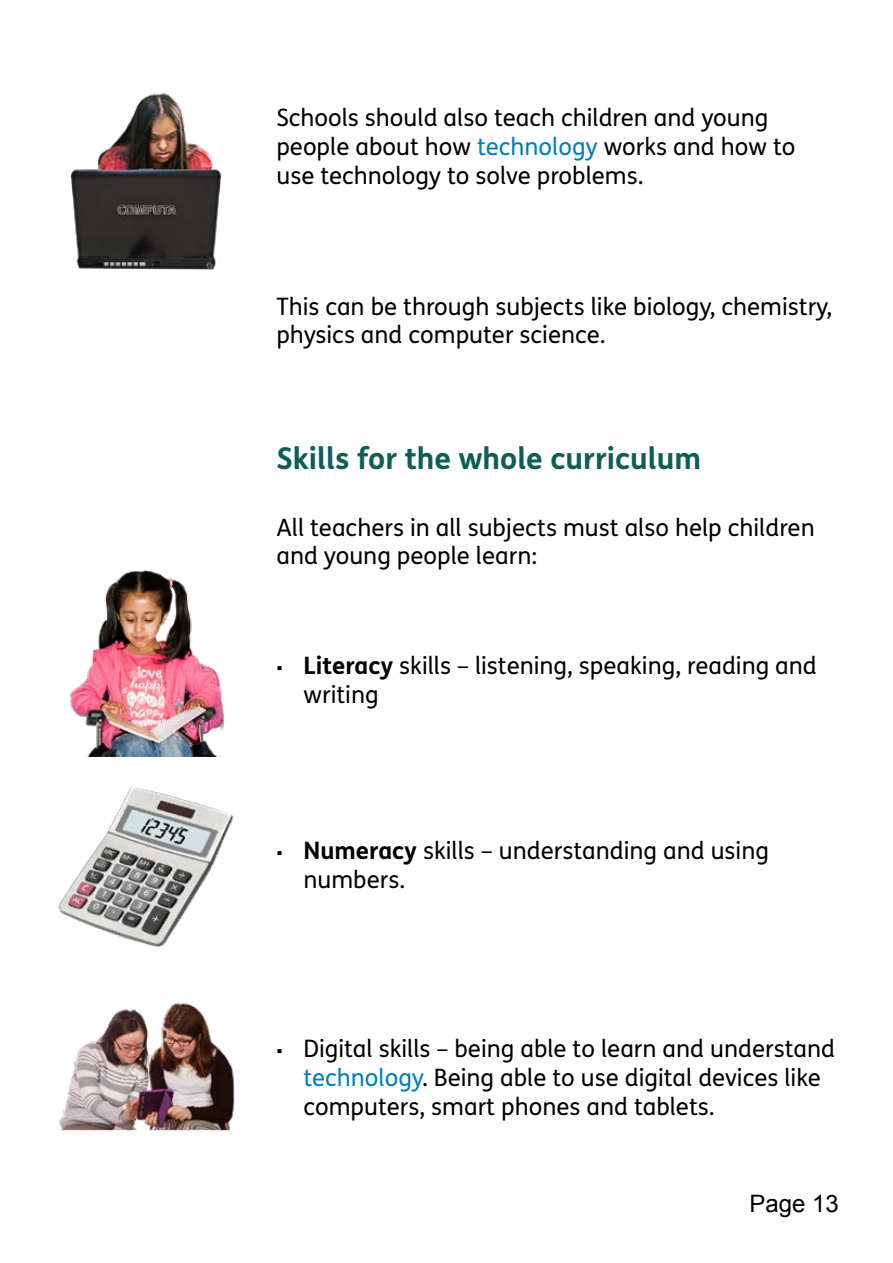
<style>
.page{position:relative;width:893px;height:1263px;background:#fff}
.page>*{position:absolute;margin:0;border:0;box-sizing:border-box;transform-origin:0 0}
.t1{font:700 30px "FS Me Pro";color:#0f5d55}
.t2{font:24px/28.8px "FS Me Pro";color:#000}
.t3{font:24px "Arial";color:#000}
.s1{color:#007eb7}
.s2{font-family:"Verdana";font-size:18px}
.s3{font-weight:700}
</style>
<div class="page">
<img style="left:70px;top:93px;width:152px;height:177px">
<img style="left:70px;top:570px;width:154px;height:186px">
<img style="left:58px;top:787px;width:176px;height:161px">
<img style="left:59px;top:1002px;width:176px;height:129px">
<p class="t2" style="left:276px;top:103px;width:521px">Schools should also teach children and young people about how <span class="s1">technology</span> works and how to use technology to solve problems.</p>
<p class="t2" style="left:276px;top:291px;width:557px">This can be through subjects like biology, chemistry, physics and computer science.</p>
<h2 class="t1" style="left:276px;top:435px;width:426px">Skills for the whole curriculum</h2>
<p class="t2" style="left:276px;top:512px;width:540px">All teachers in all subjects must also help children and young people learn:</p>
<p class="t2" style="left:303px;top:651px;width:515px;text-indent:-27px"><span class="s2">▪</span> <span class="s3">Literacy</span> skills – listening, speaking, reading and writing</p>
<p class="t2" style="left:303px;top:836px;width:467px;text-indent:-27px"><span class="s2">▪</span> <span class="s3">Numeracy</span> skills – understanding and using numbers.</p>
<p class="t2" style="left:303px;top:1034px;width:533px;text-indent:-27px"><span class="s2">▪</span> Digital skills – being able to learn and understand <span class="s1">technology</span>. Being able to use digital devices like computers, smart phones and tablets.</p>
<p class="t3" style="left:749px;top:1188px;width:91px">Page 13</p>
</div>
